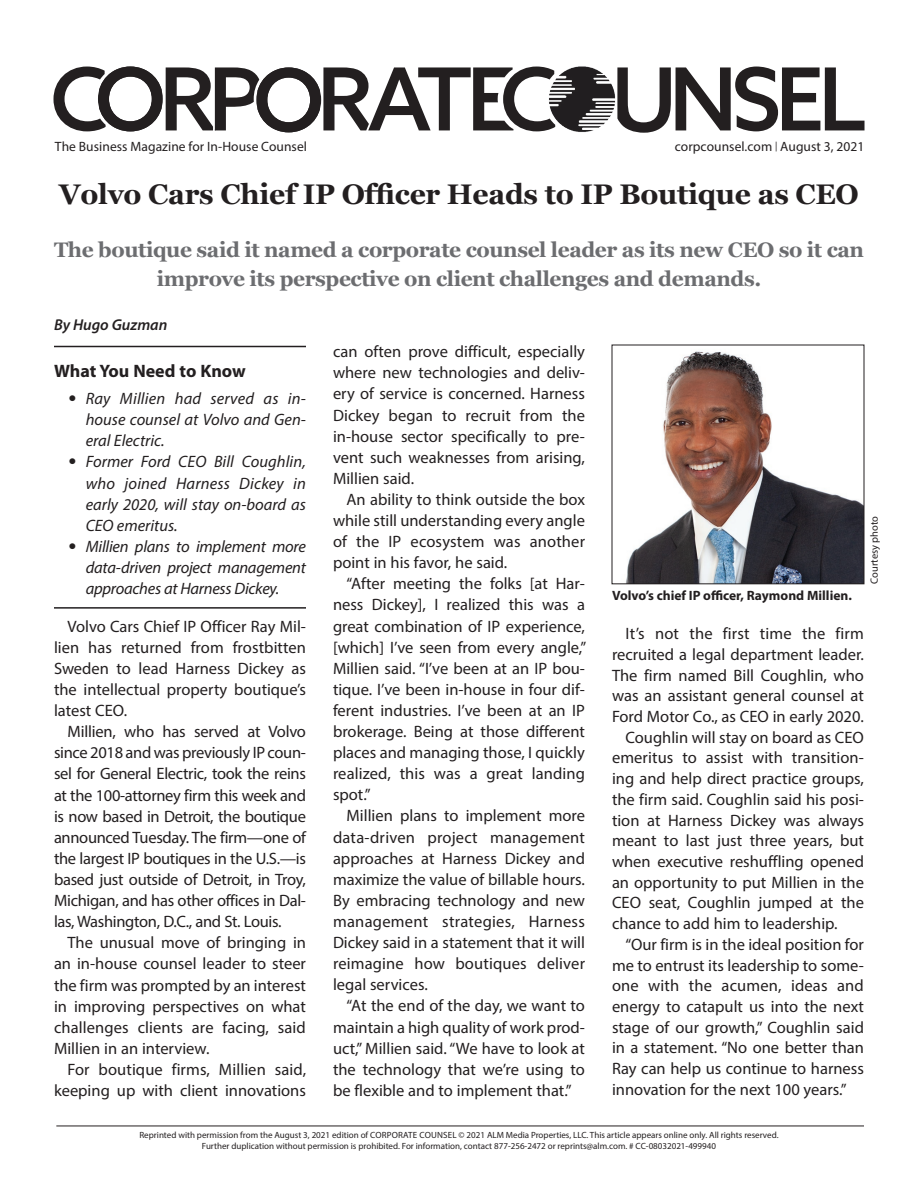
<style>
.page{position:relative;width:918px;height:1188px;background:#fff}
.page>*{position:absolute;margin:0;border:0;box-sizing:border-box;transform-origin:0 0}
.t1{font:700 28.35px "Georgia";letter-spacing:-.01em;color:#231f20}
.t2{font:700 21px/28.5px "Georgia";letter-spacing:-.02em;color:#6c6d70;text-align:center}
.t3{font:700 18px "Myriad Pro";color:#231f20}
.t4{font:16.5px/21.1px "Myriad Pro";color:#231f20;text-align:justify}
.t5{font:italic 16.5px/21.1px "Myriad Pro";color:#231f20;text-align:justify}
.t6{font:italic 600 15.75px "Myriad Pro";color:#231f20}
.t7{font:13.5px "Myriad Pro";letter-spacing:.005em;color:#231f20}
.t8{font:700 13.5px "Myriad Pro";color:#231f20}
.t9{font:10.5px "Myriad Pro";color:#231f20}
.t10{font:9px/10.5px "Myriad Pro";color:#231f20;text-align:center}
.s1{font-size:9.75px}
.s2{font-family:"Goudy Std";font-style:normal}
</style>
<div class="page">
<svg style="left:53px;top:67px;width:481px;height:65px"></svg>
<svg style="left:618px;top:67px;width:247px;height:66px"></svg>
<img style="left:534px;top:66px;width:84px;height:66px">
<img style="left:626px;top:351px;width:236px;height:231px">
<div style="left:612px;top:345px;width:252px;height:239px;border:1px solid #231f20"></div>
<hr style="left:56px;top:1126px;width:808px;height:1px;background:#231f20">
<hr style="left:54px;top:346px;width:252px;height:1px;background:#231f20">
<hr style="left:54px;top:607px;width:252px;height:2px;background:#231f20">
<p class="t7" style="left:55px;top:138px;width:254px">The Business Magazine for In-House Counsel</p>
<p class="t7" style="left:675px;top:138px;width:191px">corpcounsel.com <span class="s1">|</span> August 3, 2021</p>
<h1 class="t1" style="left:59px;top:176px;width:801px">Volvo Cars Chief IP Officer Heads to IP Boutique as CEO</h1>
<p class="t2" style="left:54px;top:236px;width:812px">The boutique said it named a corporate counsel leader as its new CEO so it can improve its perspective on client challenges and demands.</p>
<p class="t6" style="left:54px;top:315px;width:115px">By Hugo Guzman</p>
<p class="t3" style="left:54px;top:359px;width:193px">What You Need to Know</p>
<p class="t5" style="left:86px;top:388px;width:222px;text-indent:-18px"><span class="s2">•</span> Ray Millien had served as in&shy;house counsel at Volvo and Gen&shy;eral Electric.</p>
<p class="t5" style="left:86px;top:451px;width:222px;text-indent:-18px"><span class="s2">•</span> Former Ford CEO Bill Coughlin, who joined Harness Dickey in early 2020, will stay on-board as CEO emeritus.</p>
<p class="t5" style="left:86px;top:535px;width:222px;text-indent:-18px"><span class="s2">•</span> Millien plans to implement more data-driven project management approaches at Harness Dickey.</p>
<p class="t4" style="left:54px;top:615px;width:254px;text-indent:13px">Volvo Cars Chief IP Officer Ray Mil&shy;lien has returned from frostbitten Sweden to lead Harness Dickey as the intellectual property boutique’s latest CEO.</p>
<p class="t4" style="left:54px;top:721px;width:254px;text-indent:13px">Millien, who has served at Volvo since 2018 and was previously IP coun&shy;sel for General Electric, took the reins at the 100-attorney firm this week and is now based in Detroit, the boutique announced Tuesday. The firm—one of the largest IP boutiques in the U.S.—is based just outside of Detroit, in Troy, Michigan, and has other offices in Dal&shy;las, Washington, D.C., and St. Louis.</p>
<p class="t4" style="left:54px;top:932px;width:254px;text-indent:13px">The unusual move of bringing in an in-house counsel leader to steer the firm was prompted by an interest in improving perspectives on what challenges clients are facing, said Millien in an interview.</p>
<p class="t4" style="left:54px;top:1059px;width:254px;text-align:right">For boutique firms, Millien said, keeping up with client innovations</p>
<p class="t4" style="left:333px;top:341px;width:254px">can often prove difficult, especially where new technologies and deliv&shy;ery of service is concerned. Harness Dickey began to recruit from the in-house sector specifically to pre&shy;vent such weaknesses from arising, Millien said.</p>
<p class="t4" style="left:333px;top:489px;width:254px;text-indent:13px">An ability to think outside the box while still understanding every angle of the IP ecosystem was another point in his favor, he said.</p>
<p class="t4" style="left:333px;top:573px;width:255px;text-indent:13px">“After meeting the folks [at Har&shy;ness Dickey], I realized this was a great combination of IP experience, [which] I’ve seen from every angle,” Millien said. “I’ve been at an IP bou&shy;tique. I’ve been in-house in four dif&shy;ferent industries. I’ve been at an IP brokerage. Being at those different places and managing those, I quickly realized, this was a great landing spot.”</p>
<p class="t4" style="left:333px;top:805px;width:254px;text-indent:13px">Millien plans to implement more data-driven project management approaches at Harness Dickey and maximize the value of billable hours.<br>By embracing technology and new management strategies, Harness Dickey said in a statement that it will reimagine how boutiques deliver legal services.</p>
<p class="t4" style="left:333px;top:995px;width:254px;text-indent:13px">“At the end of the day, we want to maintain a high quality of work prod&shy;uct,” Millien said. “We have to look at the technology that we’re using to be flexible and to implement that.”</p>
<p class="t8" style="left:612px;top:586px;width:241px">Volvo’s chief IP officer, Raymond Millien.</p>
<p class="t9" style="left:868px;top:584px;width:69px;rotate:-90deg">Courtesy photo</p>
<p class="t4" style="left:625px;top:623px;width:240px">It’s not the first time the firm</p>
<p class="t4" style="left:612px;top:644px;width:253px">recruited a legal department leader.</p>
<p class="t4" style="left:612px;top:664px;width:253px">The firm named Bill Coughlin, who</p>
<p class="t4" style="left:612px;top:685px;width:253px">was an assistant general counsel at</p>
<p class="t4" style="left:612px;top:706px;width:253px">Ford Motor Co., as CEO in early 2020.</p>
<p class="t4" style="left:625px;top:726px;width:240px">Coughlin will stay on board as CEO</p>
<p class="t4" style="left:612px;top:747px;width:253px">emeritus to assist with transition-</p>
<p class="t4" style="left:612px;top:768px;width:253px">ing and help direct practice groups,</p>
<p class="t4" style="left:612px;top:789px;width:253px">the firm said. Coughlin said his posi-</p>
<p class="t4" style="left:612px;top:809px;width:254px">tion at Harness Dickey was always</p>
<p class="t4" style="left:612px;top:830px;width:254px">meant to last just three years, but</p>
<p class="t4" style="left:612px;top:851px;width:253px">when executive reshuffling opened</p>
<p class="t4" style="left:612px;top:871px;width:254px">an opportunity to put Millien in the</p>
<p class="t4" style="left:612px;top:892px;width:253px">CEO seat, Coughlin jumped at the</p>
<p class="t4" style="left:612px;top:913px;width:227px">chance to add him to leadership.</p>
<p class="t4" style="left:625px;top:933px;width:240px">“Our firm is in the ideal position for</p>
<p class="t4" style="left:612px;top:954px;width:254px">me to entrust its leadership to some-</p>
<p class="t4" style="left:612px;top:975px;width:253px">one with the acumen, ideas and</p>
<p class="t4" style="left:612px;top:996px;width:254px">energy to catapult us into the next</p>
<p class="t4" style="left:612px;top:1016px;width:253px">stage of our growth,” Coughlin said</p>
<p class="t4" style="left:612px;top:1037px;width:254px">in a statement. “No one better than</p>
<p class="t4" style="left:612px;top:1058px;width:253px">Ray can help us continue to harness</p>
<p class="t4" style="left:612px;top:1078px;width:236px">innovation for the next 100 years.”</p>
<p class="t10" style="left:139px;top:1130px;width:641px">Reprinted with permission from the August 3, 2021 edition of CORPORATE COUNSEL © 2021 ALM Media Properties, LLC. This article appears online only. All rights reserved.<br>Further duplication without permission is prohibited. For information, contact 877-256-2472 or reprints@alm.com. # CC-08032021-499940</p>
</div>
